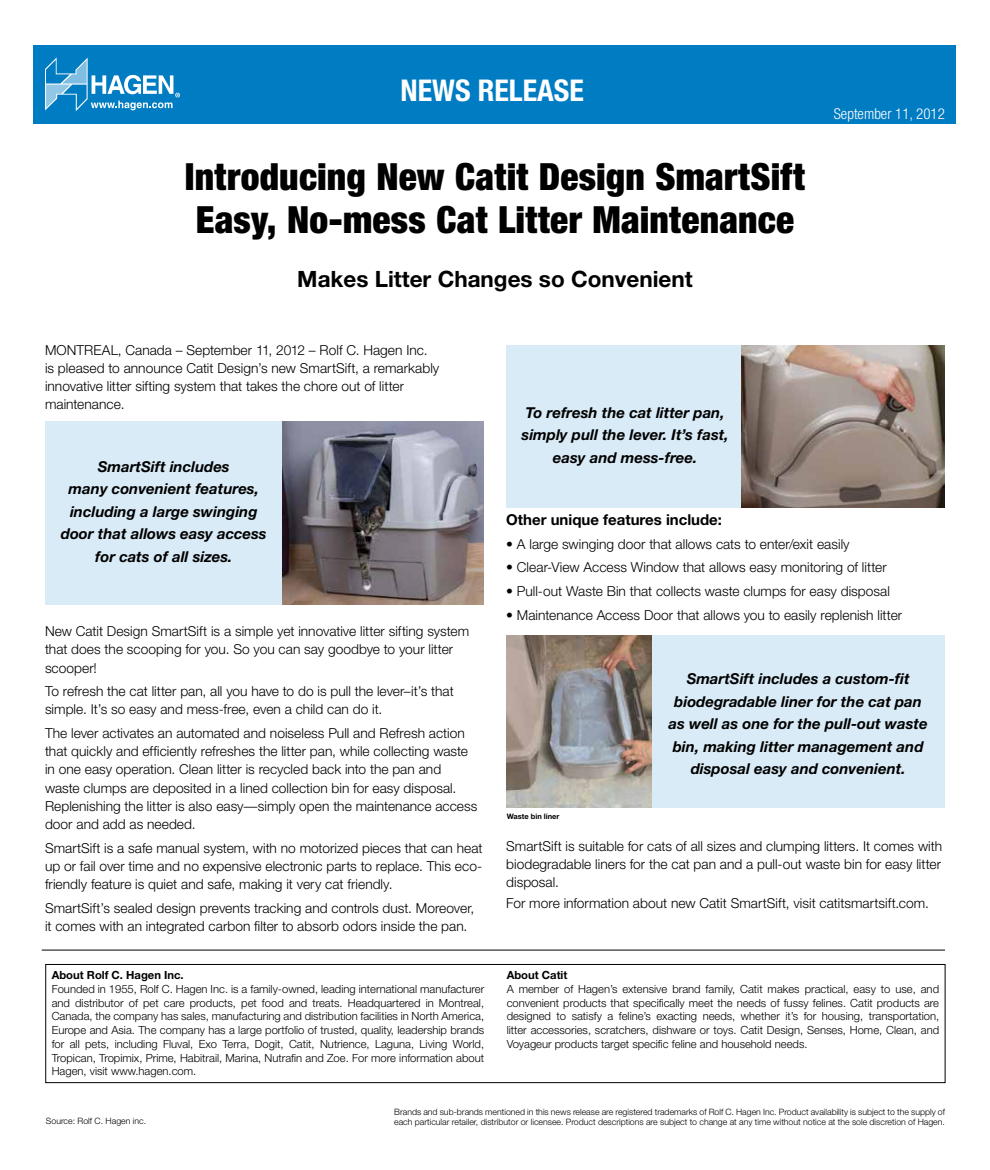
<style>
.page{position:relative;width:990px;height:1170px;background:#fff}
.page>*{position:absolute;margin:0;border:0;box-sizing:border-box;transform-origin:0 0}
.t1{font:900 condensed 37.5px/42.5px "Helvetica Neue";letter-spacing:.005em;color:#000}
.t2{font:700 condensed 30px "Helvetica Neue";color:#fff}
.t3{font:700 22.5px "Helvetica Neue";color:#000}
.t4{font:italic 700 15px/22.5px "Helvetica Neue";color:#000;text-align:center}
.t5{font:700 15px "Helvetica Neue";color:#000}
.t6{font:300 condensed 15px "Helvetica Neue";color:#fff}
.t7{font:300 13.75px/18.1px "Helvetica Neue";color:#000}
.t8{font:300 11.25px/13.8px "Helvetica Neue";color:#000;text-align:justify}
.t9{font:700 11.25px "Helvetica Neue";color:#000}
.t10{font:300 8.75px/10px "Helvetica Neue";color:#000}
.t11{font:700 7.5px "Helvetica Neue";color:#000}
</style>
<div class="page">
<div style="left:34px;top:45px;width:922px;height:79px;background:#007cc3"></div>
<svg style="left:45px;top:57px;width:135px;height:54px"></svg>
<div style="left:45px;top:964px;width:900px;height:119px;border:1px solid #000"></div>
<hr style="left:42px;top:950px;width:903px;height:1px;background:#000">
<div style="left:45px;top:422px;width:238px;height:183px;background:#d9ebf6"></div>
<img style="left:283px;top:422px;width:201px;height:183px">
<div style="left:506px;top:346px;width:238px;height:162px;background:#d9ebf6"></div>
<img style="left:742px;top:346px;width:203px;height:162px">
<div style="left:651px;top:635px;width:294px;height:172px;background:#d9ebf6"></div>
<img style="left:506px;top:635px;width:145px;height:172px">
<h2 class="t2" style="left:401px;top:72px;width:185px">NEWS RELEASE</h2>
<h1 class="t1" style="left:185px;top:155px;width:622px">Introducing New Catit Design SmartSift<br>Easy, No-mess Cat Litter Maintenance</h1>
<h3 class="t3" style="left:297px;top:265px;width:397px">Makes Litter Changes so Convenient</h3>
<p class="t6" style="left:834px;top:105px;width:113px">September 11, 2012</p>
<p class="t7" style="left:45px;top:340px;width:396px">MONTREAL, Canada – September 11, 2012 – Rolf C. Hagen Inc. is pleased to announce Catit Design’s new SmartSift, a remarkably innovative litter sifting system that takes the chore out of litter maintenance.</p>
<p class="t4" style="left:61px;top:455px;width:207px">SmartSift includes<br>many convenient features, including a large swinging door that allows easy access for cats of all sizes.</p>
<p class="t7" style="left:45px;top:622px;width:426px">New Catit Design SmartSift is a simple yet innovative litter sifting system that does the scooping for you. So you can say goodbye to your litter scooper!</p>
<p class="t7" style="left:45px;top:682px;width:410px">To refresh the cat litter pan, all you have to do is pull the lever–it’s that simple. It’s so easy and mess-free, even a child can do it.</p>
<p class="t7" style="left:45px;top:724px;width:434px">The lever activates an automated and noiseless Pull and Refresh action that quickly and efficiently refreshes the litter pan, while collecting waste in one easy operation. Clean litter is recycled back into the pan and waste clumps are deposited in a lined collection bin for easy disposal.<br>Replenishing the litter is also easy—simply open the maintenance access door and add as needed.</p>
<p class="t7" style="left:45px;top:838px;width:439px;text-align:justify">SmartSift is a safe manual system, with no motorized pieces that can heat up or fail over time and no expensive electronic parts to replace. This eco&shy;friendly feature is quiet and safe, making it very cat friendly.</p>
<p class="t7" style="left:45px;top:898px;width:431px">SmartSift’s sealed design prevents tracking and controls dust. Moreover, it comes with an integrated carbon filter to absorb odors inside the pan.</p>
<p class="t9" style="left:52px;top:968px;width:134px">About Rolf C. Hagen Inc.</p>
<p class="t8" style="left:52px;top:982px;width:434px">Founded in 1955, Rolf C. Hagen Inc. is a family-owned, leading international manufacturer and distributor of pet care products, pet food and treats. Headquartered in Montreal, Canada, the company has sales, manufacturing and distribution facilities in North America, Europe and Asia. The company has a large portfolio of trusted, quality, leadership brands for all pets, including Fluval, Exo Terra, Dogit, Catit, Nutrience, Laguna, Living World, Tropican, Tropimix, Prime, Habitrail, Marina, Nutrafin and Zoe. For more information about Hagen, visit www.hagen.com.</p>
<p class="t4" style="left:522px;top:401px;width:208px">To refresh the cat litter pan, simply pull the lever. It’s fast, easy and mess-free.</p>
<p class="t5" style="left:506px;top:510px;width:217px">Other unique features include:</p>
<p class="t7" style="left:506px;top:534px;width:345px">• A large swinging door that allows cats to enter/exit easily</p>
<p class="t7" style="left:506px;top:558px;width:382px">• Clear-View Access Window that allows easy monitoring of litter</p>
<p class="t7" style="left:506px;top:582px;width:385px">• Pull-out Waste Bin that collects waste clumps for easy disposal</p>
<p class="t7" style="left:506px;top:606px;width:398px">• Maintenance Access Door that allows you to easily replenish litter</p>
<p class="t11" style="left:507px;top:812px;width:54px">Waste bin liner</p>
<p class="t4" style="left:669px;top:667px;width:261px">SmartSift includes a custom-fit biodegradable liner for the cat pan as well as one for the pull-out waste bin, making litter management and disposal easy and convenient.</p>
<p class="t7" style="left:506px;top:836px;width:437px;text-align:justify">SmartSift is suitable for cats of all sizes and clumping litters. It comes with biodegradable liners for the cat pan and a pull-out waste bin for easy litter disposal.</p>
<p class="t7" style="left:506px;top:894px;width:424px">For more information about new Catit SmartSift, visit catitsmartsift.com.</p>
<p class="t9" style="left:507px;top:968px;width:62px">About Catit</p>
<p class="t8" style="left:507px;top:982px;width:434px">A member of Hagen’s extensive brand family, Catit makes practical, easy to use, and convenient products that specifically meet the needs of fussy felines. Catit products are designed to satisfy a feline’s exacting needs, whether it’s for housing, transportation, litter accessories, scratchers, dishware or toys. Catit Design, Senses, Home, Clean, and Voyageur products target specific feline and household needs.</p>
<p class="t10" style="left:46px;top:1116px;width:102px">Source: Rolf C. Hagen inc.</p>
<p class="t10" style="left:394px;top:1107px;width:552px">Brands and sub-brands mentioned in this news release are registered trademarks of Rolf C. Hagen Inc. Product availability is subject to the supply of each particular retailer, distributor or licensee. Product descriptions are subject to change at any time without notice at the sole discretion of Hagen.</p>
</div>
